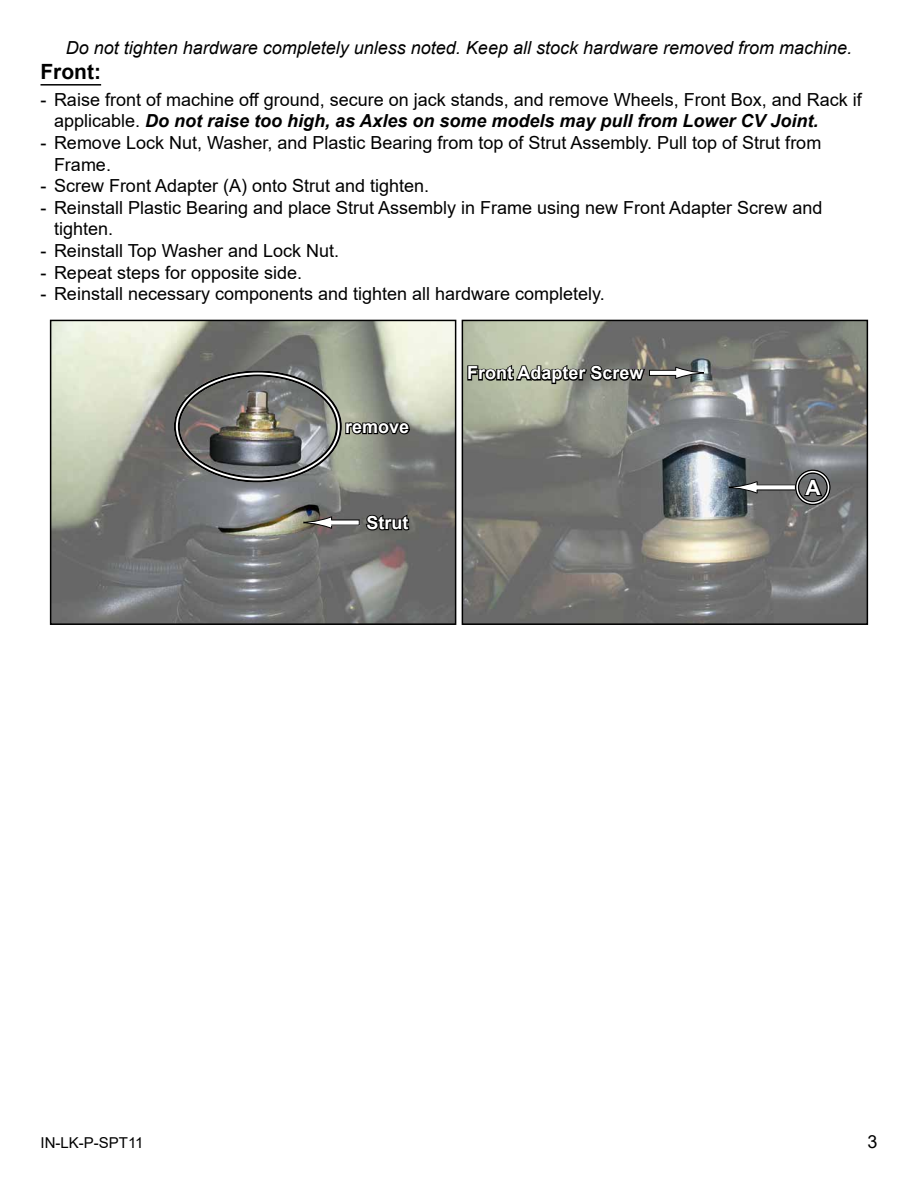
<style>
.page{position:relative;width:918px;height:1188px;background:#fff}
.page>*{position:absolute;margin:0;border:0;box-sizing:border-box;transform-origin:0 0}
.t1{font:700 21px "Arial";color:#000}
.t2{font:700 21px "Arial";color:#fff}
.t3{font:18px/21.6px "Arial";color:#000}
.t4{font:italic 18px "Arial";color:#000}
.t5{font:700 18px "Arial";color:#fff}
.t6{font:15px "Arial";color:#000}
.s1{font-weight:700;font-style:italic}
</style>
<div class="page">
<img style="left:53px;top:323px;width:400px;height:299px">
<div style="left:50px;top:320px;width:406px;height:305px;border:2px solid #000"></div>
<svg style="left:365px;top:513px;width:46px;height:19px"></svg>
<div style="left:331px;top:520px;width:28px;height:5px;background:#fff"></div>
<svg style="left:303px;top:516px;width:29px;height:13px"></svg>
<svg style="left:344px;top:421px;width:67px;height:16px"></svg>
<div style="left:174px;top:371px;width:168px;height:111px;border:6px solid #fff;border-radius:50%"></div>
<div style="left:178px;top:375px;width:160px;height:103px;border:2px solid #000;border-radius:50%"></div>
<img style="left:465px;top:323px;width:400px;height:299px">
<div style="left:462px;top:320px;width:406px;height:305px;border:2px solid #000"></div>
<div style="left:757px;top:485px;width:41px;height:5px;background:#fff"></div>
<svg style="left:729px;top:481px;width:29px;height:13px"></svg>
<svg style="left:802px;top:477px;width:22px;height:20px"></svg>
<div style="left:795px;top:469px;width:36px;height:36px;border:4px solid #fff;border-radius:50%"></div>
<div style="left:795px;top:469px;width:36px;height:36px;border:1px solid #000;border-radius:50%"></div>
<div style="left:798px;top:472px;width:30px;height:30px;border:1px solid #000;border-radius:50%"></div>
<svg style="left:466px;top:360px;width:181px;height:25px"></svg>
<div style="left:649px;top:370px;width:27px;height:5px;background:#fff"></div>
<div style="left:649px;top:370px;width:27px;height:6px;border:1px solid #000"></div>
<svg style="left:675px;top:366px;width:29px;height:13px"></svg>
<hr style="left:40px;top:84px;width:61px;height:2px;background:#000">
<p class="t4" style="left:66px;top:36px;width:788px">Do not tighten hardware completely unless noted. Keep all stock hardware removed from machine.</p>
<p class="t1" style="left:40px;top:57px;width:62px">Front:</p>
<p class="t3" style="left:54px;top:89px;width:809px;text-indent:-14px">- Raise front of machine off ground, secure on jack stands, and remove Wheels, Front Box, and Rack if applicable. <span class="s1">Do not raise too high, as Axles on some models may pull from Lower CV Joint.</span></p>
<p class="t3" style="left:54px;top:132px;width:769px;text-indent:-14px">- Remove Lock Nut, Washer, and Plastic Bearing from top of Strut Assembly. Pull top of Strut from<br>Frame.</p>
<p class="t3" style="left:40px;top:175px;width:390px">- Screw Front Adapter (A) onto Strut and tighten.</p>
<p class="t3" style="left:54px;top:197px;width:770px;text-indent:-14px">- Reinstall Plastic Bearing and place Strut Assembly in Frame using new Front Adapter Screw and tighten.</p>
<p class="t3" style="left:40px;top:240px;width:300px">- Reinstall Top Washer and Lock Nut.</p>
<p class="t3" style="left:40px;top:261px;width:263px">- Repeat steps for opposite side.</p>
<p class="t3" style="left:40px;top:283px;width:566px">- Reinstall necessary components and tighten all hardware completely.</p>
<p class="t5" style="left:345px;top:414px;width:66px">remove</p>
<p class="t5" style="left:366px;top:510px;width:43px">Strut</p>
<p class="t5" style="left:467px;top:360px;width:178px">Front Adapter Screw</p>
<p class="t2" style="left:806px;top:473px;width:17px">A</p>
<p class="t6" style="left:40px;top:1132px;width:105px">IN-LK-P-SPT11</p>
<p class="t3" style="left:867px;top:1130px;width:12px">3</p>
</div>
